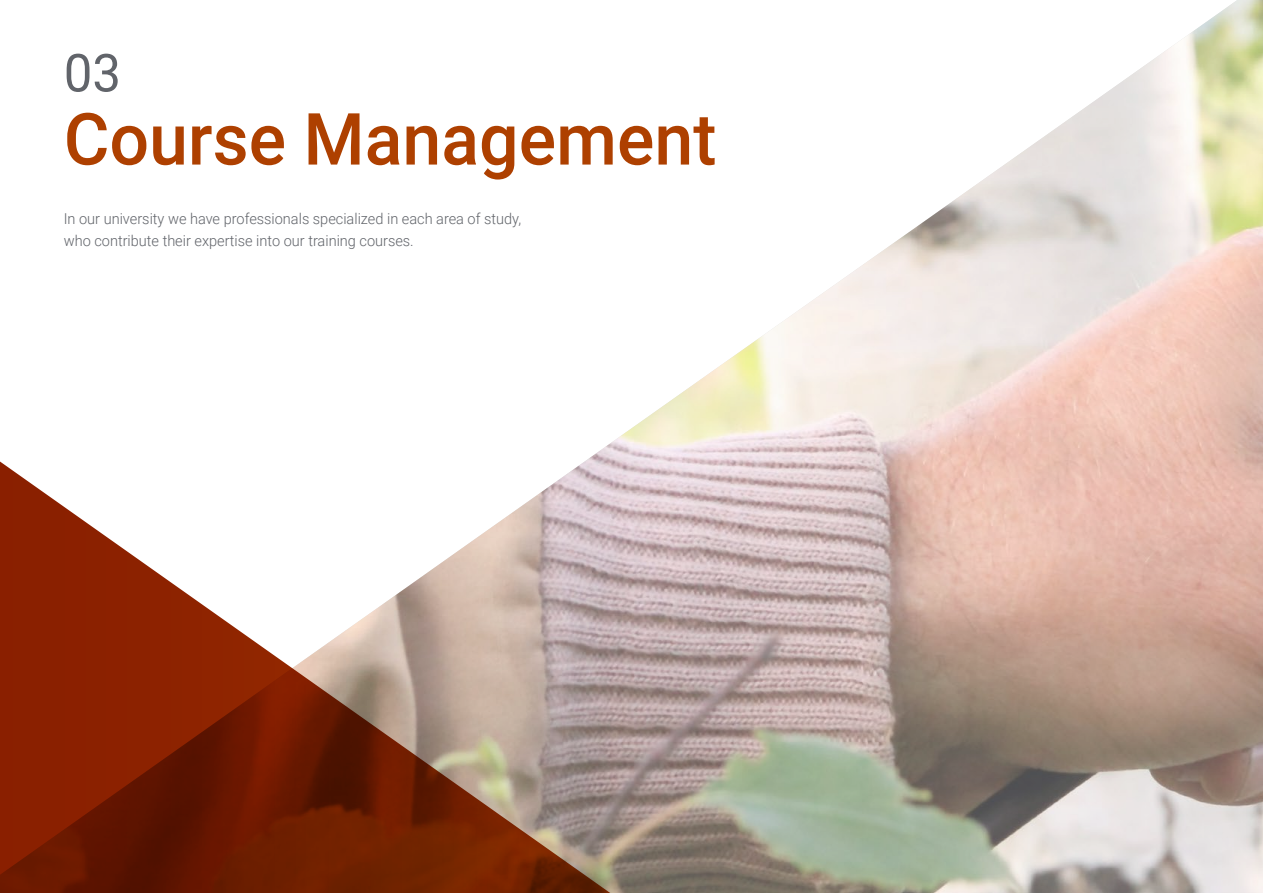
<style>
.page{position:relative;width:1263px;height:893px;background:#fff}
.page>*{position:absolute;margin:0;border:0;box-sizing:border-box;transform-origin:0 0}
.t1{font:500 72px "Roboto";color:#ae4000}
.t2{font:52.5px "Roboto";color:#61646a}
.t3{font:300 15px/22.5px "Roboto";color:#61646a}
</style>
<div class="page">
<img style="left:607px;top:0;width:656px;height:893px">
<svg style="left:0;top:446px;width:640px;height:447px"></svg>
<h2 class="t2" style="left:64px;top:36px;width:59px">03</h2>
<h1 class="t1" style="left:64px;top:89px;width:654px">Course Management</h1>
<p class="t3" style="left:64px;top:207px;width:459px">In our university we have professionals specialized in each area of study, who contribute their expertise into our training courses.</p>
</div>
